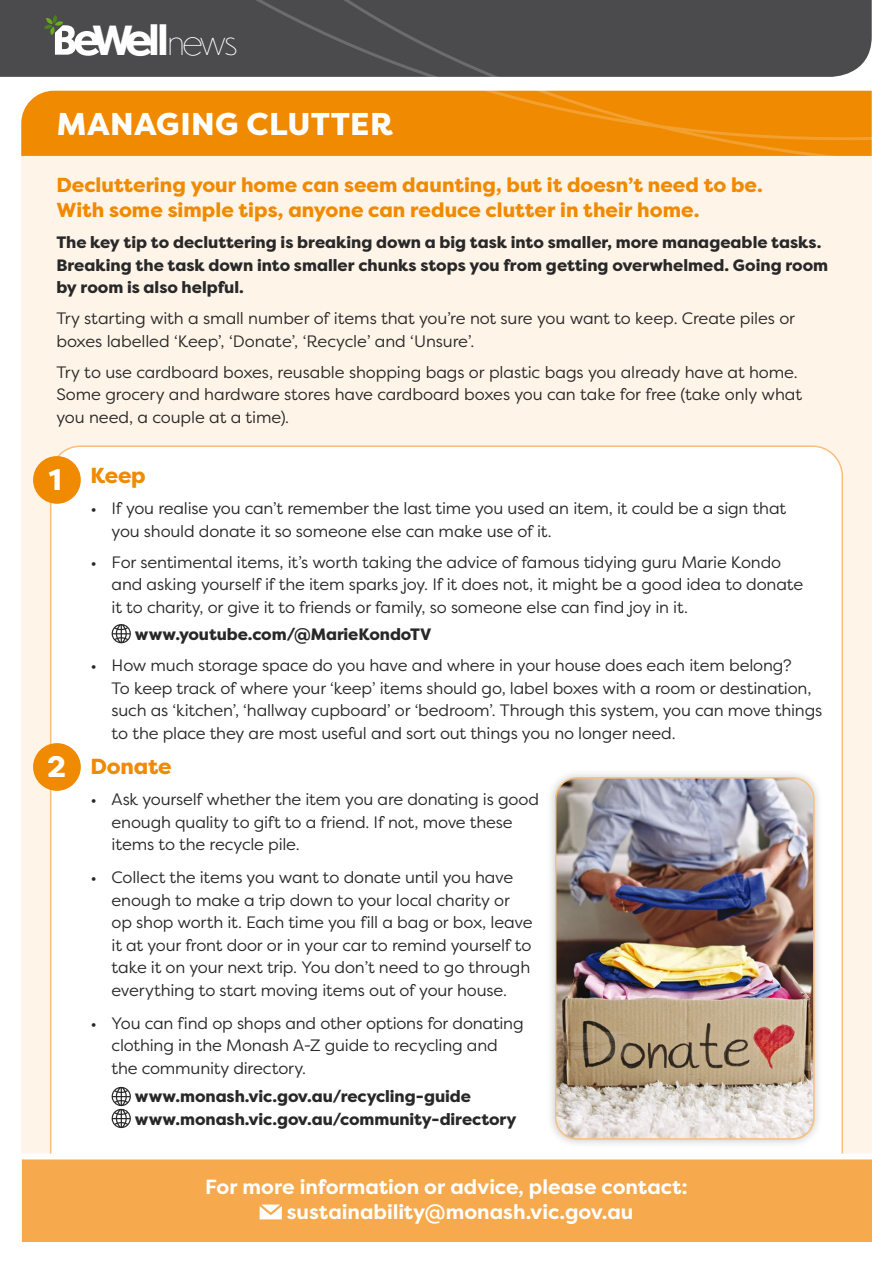
<style>
.page{position:relative;width:893px;height:1263px;background:#fff}
.page>*{position:absolute;margin:0;border:0;box-sizing:border-box;transform-origin:0 0}
.t1{font:700 39.3px "Dunbar Tall";color:#fff}
.t2{font:800 31.5px "Filson Pro";letter-spacing:.01em;color:#fff}
.t3{font:800 29.7px "Filson Pro";color:#fff}
.t4{font:800 21.75px "Filson Pro";letter-spacing:-.01em;color:#f08a00}
.t5{font:700 20.4px/25.2px "Filson Pro";color:#fff}
.t6{font:800 20.25px/25.5px "Filson Pro";color:#f08a00}
.t7{font:16.5px/22.5px "Filson Pro";letter-spacing:-.01em;color:#282829}
.t8{font:800 16.5px/22.5px "Filson Pro";color:#282829}
.s1{font-weight:200;font-size:29.85px}
</style>
<div class="page">
<div style="left:21px;top:145px;width:851px;height:1097px;background:#fff4e8"></div>
<div style="left:51px;top:446px;width:791px;height:765px;background:#fff;border-radius:30px"></div>
<div style="left:0;top:0;width:872px;height:77px;background:#4b4b4d"></div>
<svg style="left:44px;top:15px;width:55px;height:41px"></svg>
<div style="left:22px;top:1156px;width:850px;height:86px;background:#f6a94d"></div>
<div style="left:21px;top:91px;width:342px;height:65px;background:#f08a00"></div>
<svg style="left:363px;top:91px;width:509px;height:65px;background:#f08b03"></svg>
<svg style="left:112px;top:624px;width:19px;height:19px"></svg>
<svg style="left:112px;top:1087px;width:19px;height:41px"></svg>
<div style="left:21px;top:1153px;width:866px;height:6px;background:#fff"></div>
<svg style="left:260px;top:1204px;width:22px;height:15px"></svg>
<div style="left:546px;top:768px;width:277px;height:381px;background:#000;opacity:.2"></div>
<img style="left:556px;top:778px;width:258px;height:361px">
<div style="left:555px;top:777px;width:260px;height:363px;border:2px solid #f9bf7c;border-radius:21px"></div>
<div style="left:33px;top:456px;width:48px;height:48px;background:#f08a00;border-radius:50%"></div>
<div style="left:33px;top:743px;width:48px;height:48px;background:#f08a00;border-radius:50%"></div>
<h1 class="t1" style="left:93px;top:11px;width:146px">Well<span class="s1">news</span></h1>
<h2 class="t2" style="left:57px;top:105px;width:337px">MANAGING CLUTTER</h2>
<p class="t6" style="left:56px;top:172px;width:708px">Decluttering your home can seem daunting, but it doesn’t need to be.<br>With some simple tips, anyone can reduce clutter in their home.</p>
<p class="t8" style="left:56px;top:231px;width:773px">The key tip to decluttering is breaking down a big task into smaller, more manageable tasks.<br>Breaking the task down into smaller chunks stops you from getting overwhelmed. Going room by room is also helpful.</p>
<p class="t7" style="left:56px;top:307px;width:740px">Try starting with a small number of items that you’re not sure you want to keep. Create piles or boxes labelled ‘Keep’, ‘Donate’, ‘Recycle’ and ‘Unsure’.</p>
<p class="t7" style="left:56px;top:360px;width:747px">Try to use cardboard boxes, reusable shopping bags or plastic bags you already have at home.<br>Some grocery and hardware stores have cardboard boxes you can take for free (take only what you need, a couple at a time).</p>
<h3 class="t3" style="left:49px;top:461px;width:15px">1</h3>
<h3 class="t3" style="left:47px;top:748px;width:20px">2</h3>
<h3 class="t4" style="left:90px;top:462px;width:57px">Keep</h3>
<p class="t7" style="left:112px;top:497px;width:676px;text-indent:-21px">• If you realise you can’t remember the last time you used an item, it could be a sign that you should donate it so someone else can make use of it.</p>
<p class="t7" style="left:112px;top:550px;width:693px;text-indent:-21px">• For sentimental items, it’s worth taking the advice of famous tidying guru Marie Kondo and asking yourself if the item sparks joy. If it does not, it might be a good idea to donate it to charity, or give it to friends or family, so someone else can find joy in it.</p>
<p class="t8" style="left:135px;top:624px;width:298px">www.youtube.com/@MarieKondoTV</p>
<p class="t7" style="left:112px;top:654px;width:712px;text-indent:-21px">• How much storage space do you have and where in your house does each item belong?<br>To keep track of where your ‘keep’ items should go, label boxes with a room or destination, such as ‘kitchen’, ‘hallway cupboard’ or ‘bedroom’. Through this system, you can move things to the place they are most useful and sort out things you no longer need.</p>
<h3 class="t4" style="left:90px;top:753px;width:83px">Donate</h3>
<p class="t7" style="left:112px;top:788px;width:429px;text-indent:-21px">• Ask yourself whether the item you are donating is good enough quality to gift to a friend. If not, move these items to the recycle pile.</p>
<p class="t7" style="left:112px;top:866px;width:422px;text-indent:-21px">• Collect the items you want to donate until you have enough to make a trip down to your local charity or op shop worth it. Each time you fill a bag or box, leave it at your front door or in your car to remind yourself to take it on your next trip. You don’t need to go through everything to start moving items out of your house.</p>
<p class="t7" style="left:112px;top:1011px;width:414px;text-indent:-21px">• You can find op shops and other options for donating clothing in the Monash A-Z guide to recycling and the community directory.</p>
<p class="t8" style="left:135px;top:1084px;width:383px;line-height:23.5px">www.monash.vic.gov.au/recycling-guide www.monash.vic.gov.au/community-directory</p>
<p class="t5" style="left:287px;top:1175px;width:403px;text-indent:-82px">For more information or advice, please contact: sustainability@monash.vic.gov.au</p>
</div>
